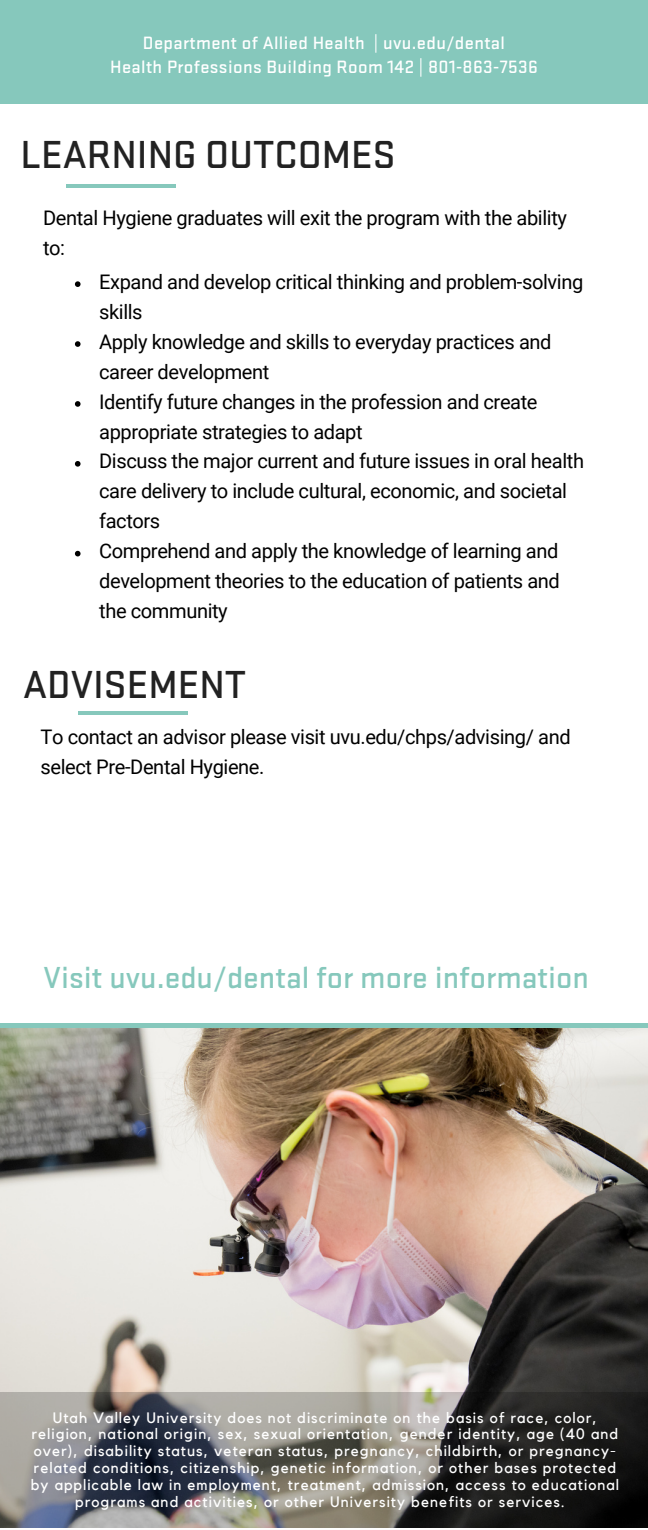
<style>
.page{position:relative;width:648px;height:1530px;background:#fff}
.page>*{position:absolute;margin:0;border:0;box-sizing:border-box;transform-origin:0 0}
.t1{font:500 40.75px "Stratum 1";color:#222}
.t2{font:500 31.75px "Stratum 1";color:#86c8bc}
.t3{font:20px/30px "Roboto";letter-spacing:-.02em;color:#000}
.t4{font:500 18.5px "Stratum 1";letter-spacing:.02em;color:#fff}
.t5{font:15px "Kollektif";letter-spacing:.07em;color:#fff}
</style>
<div class="page">
<hr style="left:78px;top:711px;width:109px;height:4px;background:#86c8bc">
<div style="left:0;top:0;width:647px;height:104px;background:#86c8bc"></div>
<hr style="left:66px;top:184px;width:110px;height:4px;background:#86c8bc">
<svg style="left:75px;top:281px;width:5px;height:6px"></svg>
<svg style="left:75px;top:341px;width:5px;height:6px"></svg>
<svg style="left:75px;top:401px;width:5px;height:6px"></svg>
<svg style="left:75px;top:461px;width:5px;height:6px"></svg>
<svg style="left:75px;top:551px;width:5px;height:5px"></svg>
<div style="left:0;top:1023px;width:647px;height:5px;background:#86c8bc"></div>
<img style="left:0;top:1028px;width:647px;height:365px">
<svg style="left:0;top:1393px;width:647px;height:134px;background:#5d5c5c"></svg>
<p class="t4" style="left:143px;top:34px;width:363px">Department of Allied Health | uvu.edu/dental</p>
<p class="t4" style="left:110px;top:59px;width:429px">Health Professions Building Room 142 | 801-863-7536</p>
<p class="t1" style="left:20px;top:136px;width:376px">LEARNING OUTCOMES</p>
<p class="t3" style="left:43px;top:203px;width:525px">Dental Hygiene graduates will exit the program with the ability to:</p>
<p class="t3" style="left:99px;top:267px;width:485px">Expand and develop critical thinking and problem-solving skills</p>
<p class="t3" style="left:99px;top:327px;width:453px">Apply knowledge and skills to everyday practices and career development</p>
<p class="t3" style="left:99px;top:387px;width:439px">Identify future changes in the profession and create appropriate strategies to adapt</p>
<p class="t3" style="left:99px;top:447px;width:486px">Discuss the major current and future issues in oral health care delivery to include cultural, economic, and societal factors</p>
<p class="t3" style="left:99px;top:536px;width:462px;text-align:justify">Comprehend and apply the knowledge of learning and development theories to the education of patients and the community</p>
<p class="t1" style="left:23px;top:666px;width:225px">ADVISEMENT</p>
<p class="t3" style="left:41px;top:722px;width:531px">To contact an advisor please visit uvu.edu/chps/advising/ and select Pre-Dental Hygiene.</p>
<p class="t2" style="left:44px;top:964px;width:546px">Visit uvu.edu/dental for more information</p>
<p class="t5" style="left:53px;top:1410px;width:545px">Utah Valley University does not discriminate on the basis of race, color,</p>
<p class="t5" style="left:31px;top:1427px;width:588px">religion, national origin, sex, sexual orientation, gender identity, age (40 and</p>
<p class="t5" style="left:34px;top:1444px;width:583px">over), disability status, veteran status, pregnancy, childbirth, or pregnancy-</p>
<p class="t5" style="left:34px;top:1461px;width:583px">related conditions, citizenship, genetic information, or other bases protected</p>
<p class="t5" style="left:31px;top:1478px;width:589px">by applicable law in employment, treatment, admission, access to educational</p>
<p class="t5" style="left:75px;top:1495px;width:491px">programs and activities, or other University benefits or services.</p>
</div>
